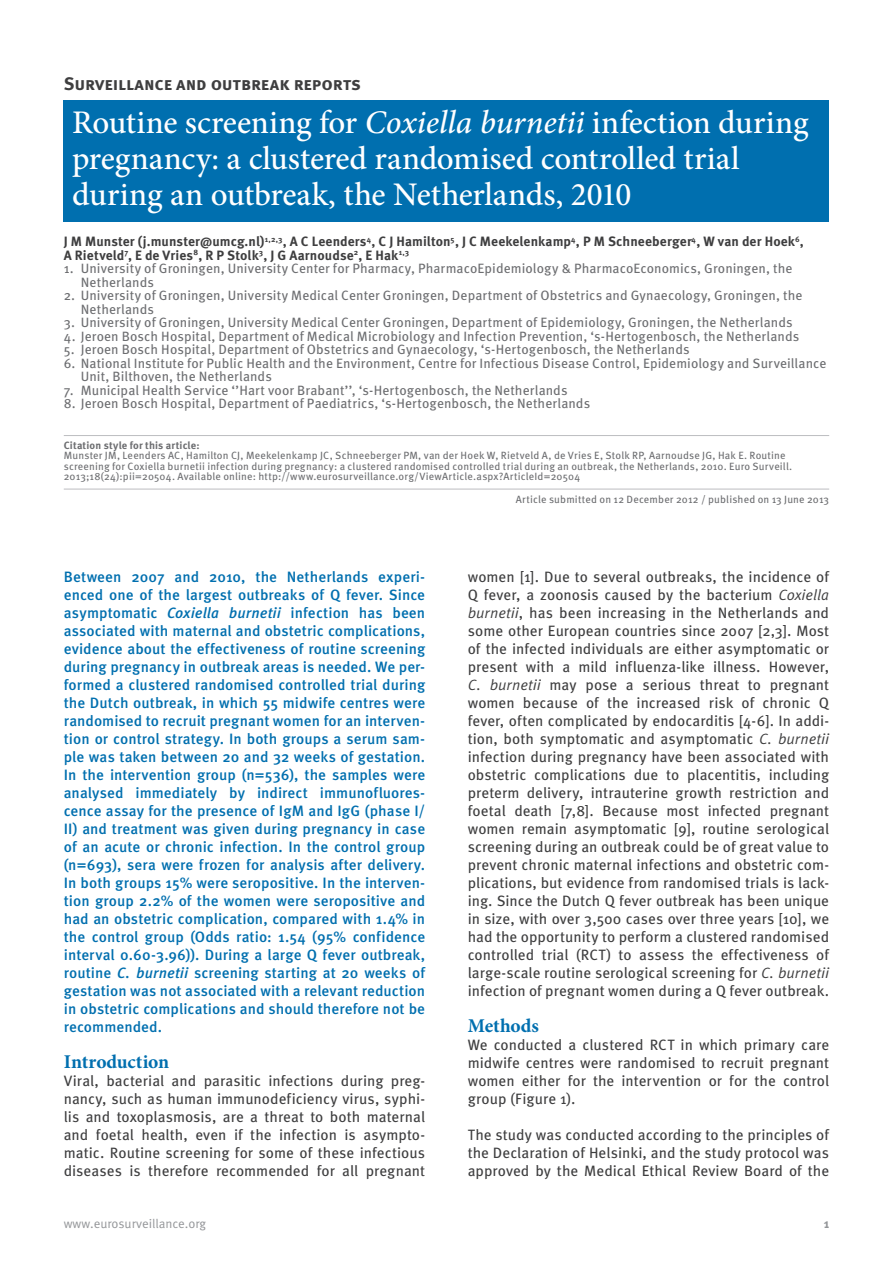
<style>
.page{position:relative;width:893px;height:1263px;background:#fff}
.page>*{position:absolute;margin:0;border:0;box-sizing:border-box;transform-origin:0 0}
.t1{font:500 33px/36px "Minion Pro";letter-spacing:-.005em;color:#fff}
.t2{font:700 19.5px "Minion Pro";color:#006faf}
.t3{font:700 18px "Meta Pro";color:#3e3e3f}
.t4{font:15px/18px "Meta Pro";color:#3e3e3f;text-align:justify}
.t5{font:500 15px/18px "Meta Pro";letter-spacing:.005em;color:#006faf;text-align:justify}
.t6{font:13.5px/13.5px "Meta Pro";letter-spacing:.01em;color:#6c6d70}
.t7{font:700 13.5px/13.5px "Meta Pro";letter-spacing:.005em;color:#3e3e3f}
.t8{font:12.75px "Meta Pro";color:#939598}
.t9{font:700 12.75px "Meta Pro";color:#939598}
.t10{font:10.5px/10.5px "Meta Pro";letter-spacing:.015em;color:#6c6d70}
.t11{font:700 10.5px "Meta Pro";letter-spacing:.015em;color:#6c6d70}
.s1{font-style:italic}
</style>
<div class="page">
<hr style="left:64px;top:435px;width:765px;height:1px;background:#bcbdc0">
<hr style="left:64px;top:489px;width:765px;height:1px;background:#bcbdc0">
<div style="left:64px;top:100px;width:765px;height:122px;background:#006faf"></div>
<p class="t3" style="left:64px;top:72px;width:299px">Surveillance and outbreak reports</p>
<h1 class="t1" style="left:72px;top:104px;width:738px">Routine screening for <span class="s1">Coxiella burnetii</span> infection during pregnancy: a clustered randomised controlled trial during an outbreak, the Netherlands, 2010</h1>
<p class="t7" style="left:64px;top:235px;width:741px">J M Munster (j.munster@umcg.nl)<sup>1,2,3</sup>, A C Leenders<sup>4</sup>, C J Hamilton<sup>5</sup>, J C Meekelenkamp<sup>4</sup>, P M Schneeberger<sup>4</sup>, W van der Hoek<sup>6</sup>,<br>A Rietveld<sup>7</sup>, E de Vries<sup>8</sup>, R P Stolk<sup>3</sup>, J G Aarnoudse<sup>2</sup>, E Hak<sup>1,3</sup></p>
<p class="t6" style="left:81px;top:262px;width:713px;text-indent:-17px">1. University of Groningen, University Center for Pharmacy, PharmacoEpidemiology &amp; PharmacoEconomics, Groningen, the<br>Netherlands</p>
<p class="t6" style="left:81px;top:289px;width:723px;text-indent:-17px">2. University of Groningen, University Medical Center Groningen, Department of Obstetrics and Gynaecology, Groningen, the<br>Netherlands</p>
<p class="t6" style="left:64px;top:316px;width:730px">3. University of Groningen, University Medical Center Groningen, Department of Epidemiology, Groningen, the Netherlands</p>
<p class="t6" style="left:64px;top:330px;width:737px">4. Jeroen Bosch Hospital, Department of Medical Microbiology and Infection Prevention, ‘s-Hertogenbosch, the Netherlands</p>
<p class="t6" style="left:64px;top:343px;width:627px">5. Jeroen Bosch Hospital, Department of Obstetrics and Gynaecology, ‘s-Hertogenbosch, the Netherlands</p>
<p class="t6" style="left:81px;top:357px;width:747px;text-indent:-17px">6. National Institute for Public Health and the Environment, Centre for Infectious Disease Control, Epidemiology and Surveillance<br>Unit, Bilthoven, the Netherlands</p>
<p class="t6" style="left:64px;top:384px;width:505px">7. Municipal Health Service ‘’Hart voor Brabant’’, ‘s-Hertogenbosch, the Netherlands</p>
<p class="t6" style="left:64px;top:397px;width:528px">8. Jeroen Bosch Hospital, Department of Paediatrics, ‘s-Hertogenbosch, the Netherlands</p>
<p class="t11" style="left:64px;top:438px;width:137px">Citation style for this article:</p>
<p class="t10" style="left:64px;top:451px;width:730px">Munster JM, Leenders AC, Hamilton CJ, Meekelenkamp JC, Schneeberger PM, van der Hoek W, Rietveld A, de Vries E, Stolk RP, Aarnoudse JG, Hak E. Routine screening for Coxiella burnetii infection during pregnancy: a clustered randomised controlled trial during an outbreak, the Netherlands, 2010. Euro Surveill.<br>2013;18(24):pii=20504. Available online: http://www.eurosurveillance.org/ViewArticle.aspx?ArticleId=20504</p>
<p class="t10" style="left:516px;top:495px;width:315px">Article submitted on 12 December 2012 / published on 13 June 2013</p>
<p class="t5" style="left:64px;top:568px;width:363px">Between 2007 and 2010, the Netherlands experi&shy;enced one of the largest outbreaks of Q fever. Since asymptomatic <span class="s1">Coxiella burnetii</span> infection has been associated with maternal and obstetric complications, evidence about the effectiveness of routine screening during pregnancy in outbreak areas is needed. We per&shy;formed a clustered randomised controlled trial during the Dutch outbreak, in which 55 midwife centres were randomised to recruit pregnant women for an interven&shy;tion or control strategy. In both groups a serum sam&shy;ple was taken between 20 and 32 weeks of gestation.<br>In the intervention group (n=536), the samples were analysed immediately by indirect immunofluores&shy;cence assay for the presence of IgM and IgG (phase I/ II) and treatment was given during pregnancy in case of an acute or chronic infection. In the control group (n=693), sera were frozen for analysis after delivery.<br>In both groups 15% were seropositive. In the interven&shy;tion group 2.2% of the women were seropositive and had an obstetric complication, compared with 1.4% in the control group (Odds ratio: 1.54 (95% confidence interval 0.60-3.96)). During a large Q fever outbreak, routine <span class="s1">C. burnetii</span> screening starting at 20 weeks of gestation was not associated with a relevant reduction in obstetric complications and should therefore not be recommended.</p>
<h2 class="t2" style="left:64px;top:1048px;width:107px">Introduction</h2>
<p class="t4" style="left:64px;top:1072px;width:363px">Viral, bacterial and parasitic infections during preg&shy;nancy, such as human immunodeficiency virus, syphi&shy;lis and toxoplasmosis, are a threat to both maternal and foetal health, even if the infection is asympto&shy;matic. Routine screening for some of these infectious diseases is therefore recommended for all pregnant</p>
<p class="t4" style="left:468px;top:568px;width:363px">women [1]. Due to several outbreaks, the incidence of Q fever, a zoonosis caused by the bacterium <span class="s1">Coxiella burnetii</span>, has been increasing in the Netherlands and some other European countries since 2007 [2,3]. Most of the infected individuals are either asymptomatic or present with a mild influenza-like illness. However, <span class="s1">C. burnetii</span> may pose a serious threat to pregnant women because of the increased risk of chronic Q fever, often complicated by endocarditis [4-6]. In addi&shy;tion, both symptomatic and asymptomatic <span class="s1">C. burnetii </span>infection during pregnancy have been associated with obstetric complications due to placentitis, including preterm delivery, intrauterine growth restriction and foetal death [7,8]. Because most infected pregnant women remain asymptomatic [9], routine serological screening during an outbreak could be of great value to prevent chronic maternal infections and obstetric com&shy;plications, but evidence from randomised trials is lack&shy;ing. Since the Dutch Q fever outbreak has been unique in size, with over 3,500 cases over three years [10], we had the opportunity to perform a clustered randomised controlled trial (RCT) to assess the effectiveness of large-scale routine serological screening for <span class="s1">C. burnetii </span>infection of pregnant women during a Q fever outbreak.</p>
<h2 class="t2" style="left:468px;top:1012px;width:73px">Methods</h2>
<p class="t4" style="left:468px;top:1036px;width:363px">We conducted a clustered RCT in which primary care midwife centres were randomised to recruit pregnant women either for the intervention or for the control group (Figure 1).</p>
<p class="t4" style="left:468px;top:1126px;width:363px">The study was conducted according to the principles of the Declaration of Helsinki, and the study protocol was approved by the Medical Ethical Review Board of the</p>
<p class="t8" style="left:64px;top:1215px;width:144px">www.eurosurveillance.org</p>
<p class="t9" style="left:824px;top:1215px;width:7px">1</p>
</div>
